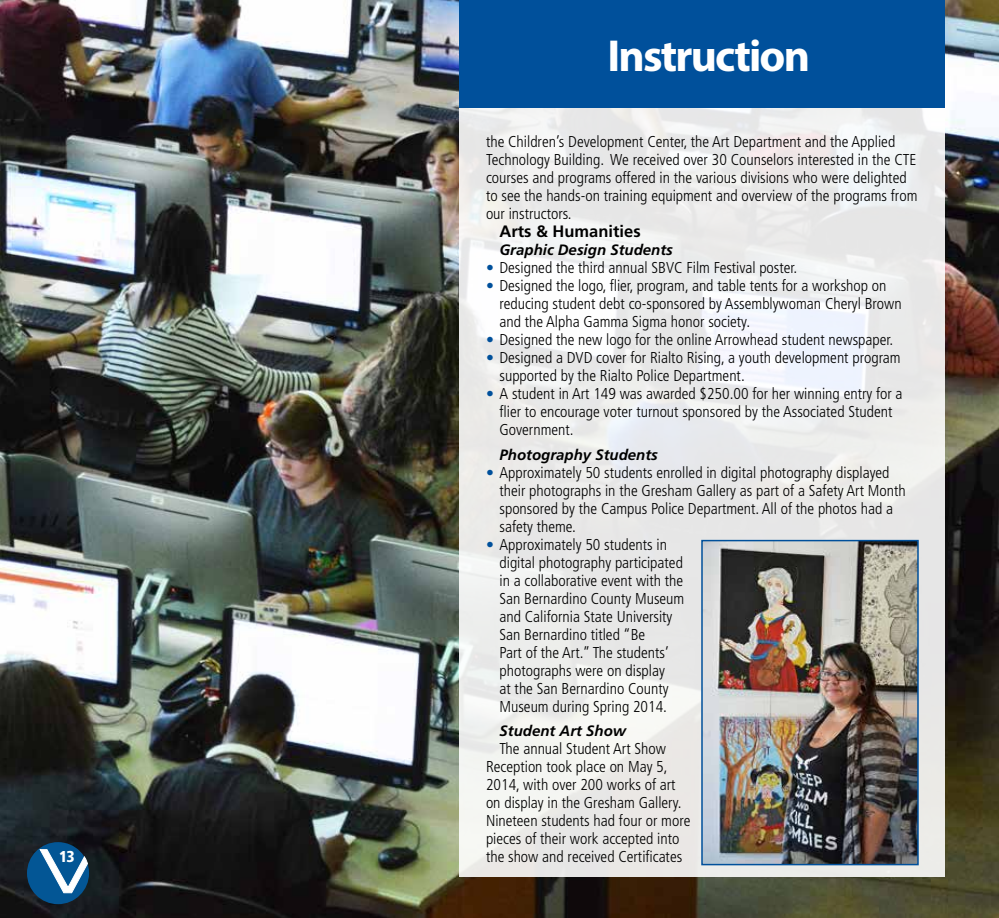
<style>
.page{position:relative;width:999px;height:918px;background:#fff}
.page>*{position:absolute;margin:0;border:0;box-sizing:border-box;transform-origin:0 0}
.t1{font:700 45px "Myriad Pro";letter-spacing:-.04em;color:#fff}
.t2{font:700 16.5px "Frutiger LT Std";color:#000}
.t3{font:300 condensed 15.75px/18px "Frutiger LT Std";color:#000}
.t4{font:900 condensed 15.75px "Frutiger LT Std";color:#fff}
.t5{font:italic 700 15px "Frutiger LT Std";color:#000}
.s1{color:#00509b}
</style>
<div class="page">
<img style="left:0;top:0;width:999px;height:918px">
<div style="left:27px;top:842px;width:62px;height:62px;background:#035695;border-radius:50%"></div>
<svg style="left:40px;top:849px;width:48px;height:44px"></svg>
<svg style="left:459px;top:108px;width:486px;height:770px;fill:#ebeae9"></svg>
<div style="left:459px;top:0;width:486px;height:108px;background:#00509b"></div>
<img style="left:704px;top:543px;width:212px;height:319px">
<div style="left:701px;top:540px;width:218px;height:325px;border:2px solid #00509b"></div>
<p class="t4" style="left:59px;top:847px;width:17px">13</p>
<h1 class="t1" style="left:607px;top:26px;width:204px">Instruction</h1>
<p class="t3" style="left:486px;top:133px;width:433px">the Children’s Development Center, the Art Department and the Applied Technology Building. We received over 30 Counselors interested in the CTE courses and programs offered in the various divisions who were delighted to see the hands-on training equipment and overview of the programs from our instructors.</p>
<p class="t2" style="left:500px;top:221px;width:143px">Arts &amp; Humanities</p>
<p class="t5" style="left:500px;top:241px;width:175px">Graphic Design Students</p>
<p class="t3" style="left:486px;top:259px;width:313px"><span class="s1">•</span> Designed the third annual SBVC Film Festival poster.</p>
<p class="t3" style="left:499px;top:277px;width:404px;text-indent:-13px"><span class="s1">•</span> Designed the logo, flier, program, and table tents for a workshop on reducing student debt co-sponsored by Assemblywoman Cheryl Brown and the Alpha Gamma Sigma honor society.</p>
<p class="t3" style="left:486px;top:331px;width:409px"><span class="s1">•</span> Designed the new logo for the online Arrowhead student newspaper.</p>
<p class="t3" style="left:499px;top:349px;width:403px;text-indent:-13px"><span class="s1">•</span> Designed a DVD cover for Rialto Rising, a youth development program supported by the Rialto Police Department.</p>
<p class="t3" style="left:499px;top:385px;width:405px;text-indent:-13px"><span class="s1">•</span> A student in Art 149 was awarded $250.00 for her winning entry for a flier to encourage voter turnout sponsored by the Associated Student<br>Government.</p>
<p class="t5" style="left:500px;top:446px;width:160px">Photography Students</p>
<p class="t3" style="left:499px;top:463px;width:408px;text-indent:-13px"><span class="s1">•</span> Approximately 50 students enrolled in digital photography displayed their photographs in the Gresham Gallery as part of a Safety Art Month sponsored by the Campus Police Department. All of the photos had a safety theme.</p>
<p class="t3" style="left:499px;top:535px;width:186px;text-indent:-13px"><span class="s1">•</span> Approximately 50 students in digital photography participated in a collaborative event with the<br>San Bernardino County Museum and California State University<br>San Bernardino titled “Be<br>Part of the Art.” The students’ photographs were on display<br>at the San Bernardino County<br>Museum during Spring 2014.</p>
<p class="t5" style="left:500px;top:722px;width:128px">Student Art Show</p>
<p class="t3" style="left:486px;top:740px;width:206px;text-indent:13px">The annual Student Art Show<br>Reception took place on May 5,<br>2014, with over 200 works of art on display in the Gresham Gallery.<br>Nineteen students had four or more pieces of their work accepted into the show and received Certificates</p>
</div>
